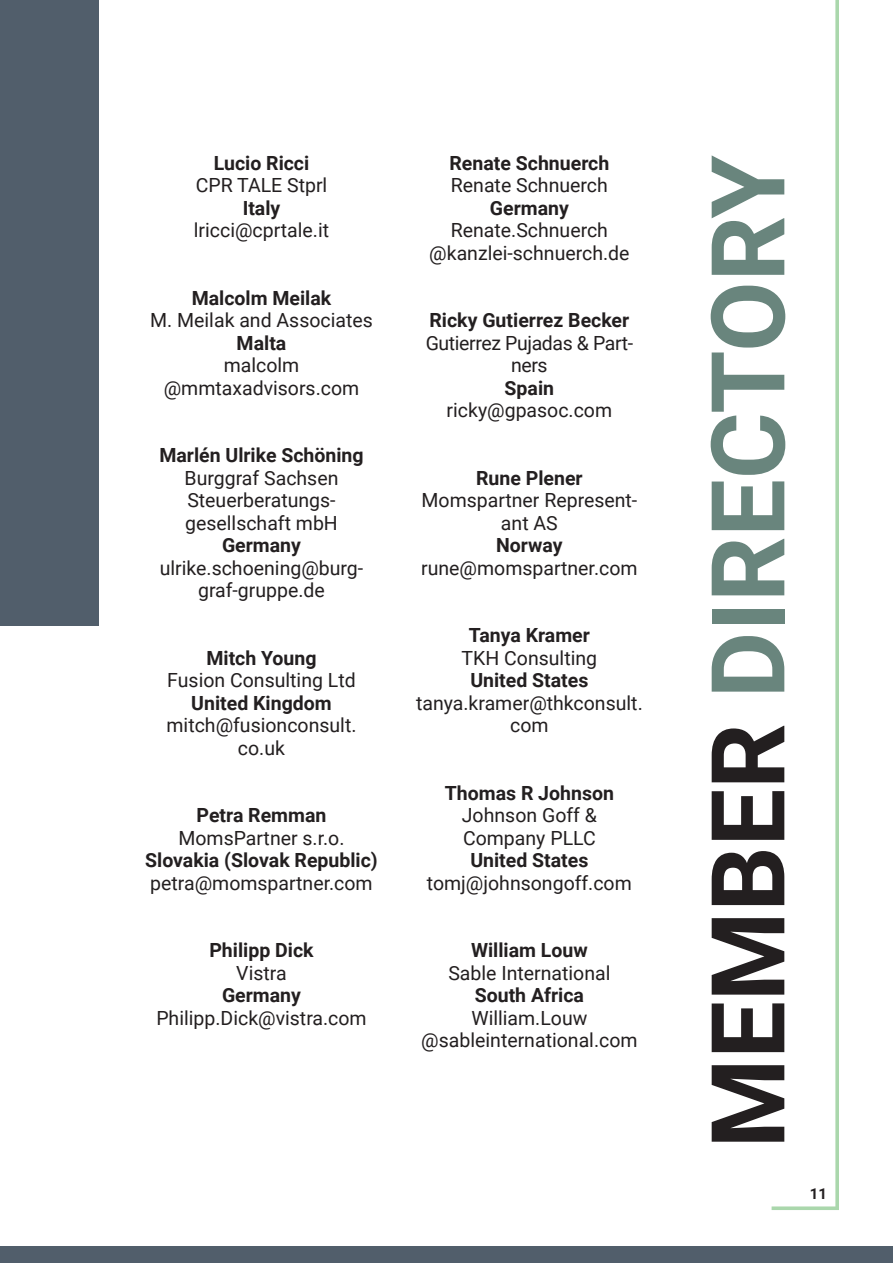
<style>
.page{position:relative;width:893px;height:1263px;background:#fff}
.page>*{position:absolute;margin:0;border:0;box-sizing:border-box;transform-origin:0 0}
.t1{font:700 102.15px "Roboto";color:#69857d}
.t2{font:19.5px/22.5px "Roboto";color:#231f20;text-align:center}
.t3{font:700 19.5px "Roboto";color:#231f20}
.t4{font:19.5px/22.5px "Roboto";letter-spacing:-.02em;color:#231f20;text-align:center}
.t5{font:700 15px "Roboto";color:#231f20}
.s1{color:#231f20}
</style>
<div class="page">
<div style="left:0;top:0;width:99px;height:626px;background:#515e6b"></div>
<div style="left:0;top:1246px;width:893px;height:17px;background:#515e6b"></div>
<svg style="left:772px;top:0;width:67px;height:1210px"></svg>
<p class="t3" style="left:214px;top:149px;width:97px">Lucio Ricci</p>
<p class="t2" style="left:196px;top:173px;width:133px">CPR TALE Stprl</p>
<p class="t3" style="left:243px;top:194px;width:39px">Italy</p>
<p class="t2" style="left:194px;top:218px;width:137px">lricci@cprtale.it</p>
<p class="t3" style="left:192px;top:284px;width:141px">Malcolm Meilak</p>
<p class="t2" style="left:150px;top:308px;width:224px">M. Meilak and Associates</p>
<p class="t3" style="left:237px;top:329px;width:51px">Malta</p>
<p class="t2" style="left:164px;top:353px;width:197px">malcolm @mmtaxadvisors.com</p>
<p class="t3" style="left:159px;top:442px;width:206px">Marlén Ulrike Schöning</p>
<p class="t2" style="left:185px;top:466px;width:155px;text-align:left">Burggraf Sachsen<br>Steuerberatungs&shy;gesellschaft mbH</p>
<p class="t3" style="left:222px;top:532px;width:80px">Germany</p>
<p class="t2" style="left:160px;top:556px;width:205px">ulrike.schoening@burg&shy;graf-gruppe.de</p>
<p class="t3" style="left:206px;top:644px;width:112px">Mitch Young</p>
<p class="t2" style="left:167px;top:668px;width:190px">Fusion Consulting Ltd</p>
<p class="t3" style="left:191px;top:689px;width:142px">United Kingdom</p>
<p class="t2" style="left:167px;top:713px;width:191px">mitch@fusionconsult. co.uk</p>
<p class="t3" style="left:197px;top:802px;width:131px">Petra Remman</p>
<p class="t2" style="left:178px;top:826px;width:168px">MomsPartner s.r.o.</p>
<p class="t3" style="left:145px;top:847px;width:234px">Slovakia (Slovak Republic)</p>
<p class="t2" style="left:150px;top:871px;width:224px">petra@momspartner.com</p>
<p class="t3" style="left:209px;top:937px;width:106px">Philipp Dick</p>
<p class="t2" style="left:236px;top:961px;width:52px">Vistra</p>
<p class="t3" style="left:222px;top:982px;width:80px">Germany</p>
<p class="t2" style="left:156px;top:1006px;width:212px">Philipp.Dick@vistra.com</p>
<p class="t3" style="left:449px;top:149px;width:161px">Renate Schnuerch</p>
<p class="t2" style="left:451px;top:173px;width:158px">Renate Schnuerch</p>
<p class="t3" style="left:490px;top:194px;width:80px">Germany</p>
<p class="t2" style="left:429px;top:218px;width:202px">Renate.Schnuerch @kanzlei-schnuerch.de</p>
<p class="t3" style="left:430px;top:307px;width:201px">Ricky Gutierrez Becker</p>
<p class="t4" style="left:426px;top:331px;width:209px">Gutierrez Pujadas &amp; Part&shy;ners</p>
<p class="t3" style="left:505px;top:374px;width:51px">Spain</p>
<p class="t2" style="left:447px;top:398px;width:167px">ricky@gpasoc.com</p>
<p class="t3" style="left:476px;top:464px;width:108px">Rune Plener</p>
<p class="t2" style="left:422px;top:488px;width:217px">Momspartner Represent&shy;ant AS</p>
<p class="t3" style="left:496px;top:532px;width:68px">Norway</p>
<p class="t2" style="left:421px;top:556px;width:218px">rune@momspartner.com</p>
<p class="t3" style="left:469px;top:622px;width:123px">Tanya Kramer</p>
<p class="t2" style="left:462px;top:646px;width:137px">TKH Consulting</p>
<p class="t3" style="left:470px;top:667px;width:120px">United States</p>
<p class="t2" style="left:416px;top:691px;width:228px">tanya.kramer@thkconsult. com</p>
<p class="t3" style="left:445px;top:779px;width:171px">Thomas R Johnson</p>
<p class="t2" style="left:462px;top:803px;width:137px;text-align:left">Johnson Goff &amp;<br>Company PLLC</p>
<p class="t3" style="left:470px;top:847px;width:120px">United States</p>
<p class="t2" style="left:427px;top:871px;width:206px">tomj@johnsongoff.com</p>
<p class="t3" style="left:471px;top:937px;width:118px">William Louw</p>
<p class="t2" style="left:448px;top:961px;width:164px">Sable International</p>
<p class="t3" style="left:475px;top:982px;width:111px">South Africa</p>
<p class="t2" style="left:421px;top:1006px;width:218px">William.Louw @sableinternational.com</p>
<p class="t1" style="left:676px;top:1148px;width:994px;rotate:-90deg"><span class="s1">MEMBER</span> DIRECTORY</p>
<p class="t5" style="left:810px;top:1183px;width:19px">11</p>
</div>
